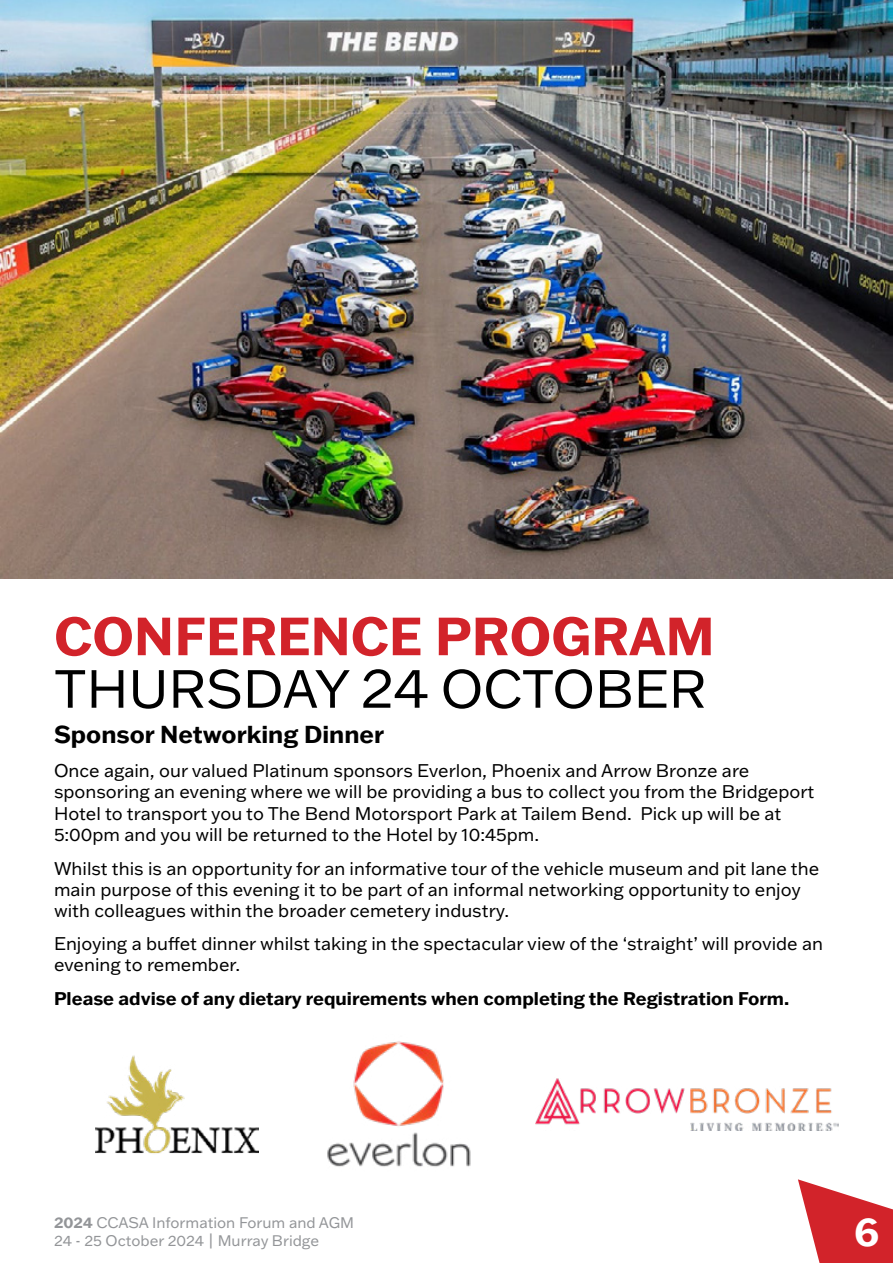
<style>
.page{position:relative;width:893px;height:1263px;background:#fff}
.page>*{position:absolute;margin:0;border:0;box-sizing:border-box;transform-origin:0 0}
.t1{font:700 52.5px "Franklin Gothic ATF";color:#d2232a}
.t2{font:52.5px "Franklin Gothic ATF";color:#000}
.t3{font:700 37.95px "Franklin Gothic ATF";color:#fff}
.t4{font:700 24px "Franklin Gothic ATF";color:#000}
.t5{font:18px/21.1px "Franklin Gothic ATF";color:#000}
.t6{font:700 18px "Franklin Gothic ATF";color:#000}
.t7{font:15px/18px "Franklin Gothic ATF";color:#939598}
.s1{font-weight:700}
</style>
<div class="page">
<svg style="left:798px;top:1179px;width:95px;height:84px"></svg>
<img style="left:0;top:0;width:893px;height:578px">
<img style="left:96px;top:1055px;width:163px;height:99px">
<img style="left:327px;top:1041px;width:144px;height:126px">
<img style="left:536px;top:1078px;width:303px;height:52px">
<h1 class="t1" style="left:54px;top:601px;width:662px">CONFERENCE PROGRAM</h1>
<h1 class="t2" style="left:54px;top:654px;width:654px">THURSDAY 24 OCTOBER</h1>
<h3 class="t4" style="left:54px;top:719px;width:332px">Sponsor Networking Dinner</h3>
<p class="t5" style="left:54px;top:760px;width:762px">Once again, our valued Platinum sponsors Everlon, Phoenix and Arrow Bronze are sponsoring an evening where we will be providing a bus to collect you from the Bridgeport Hotel to transport you to The Bend Motorsport Park at Tailem Bend. Pick up will be at 5:00pm and you will be returned to the Hotel by 10:45pm.</p>
<p class="t5" style="left:54px;top:857px;width:767px">Whilst this is an opportunity for an informative tour of the vehicle museum and pit lane the main purpose of this evening it to be part of an informal networking opportunity to enjoy with colleagues within the broader cemetery industry.</p>
<p class="t5" style="left:54px;top:933px;width:771px">Enjoying a buffet dinner whilst taking in the spectacular view of the ‘straight’ will provide an evening to remember.</p>
<p class="t6" style="left:54px;top:986px;width:737px">Please advise of any dietary requirements when completing the Registration Form.</p>
<p class="t7" style="left:54px;top:1213px;width:302px"><span class="s1">2024</span> CCASA Information Forum and AGM<br>24 - 25 October 2024 | Murray Bridge</p>
<h2 class="t3" style="left:854px;top:1207px;width:27px">6</h2>
</div>
